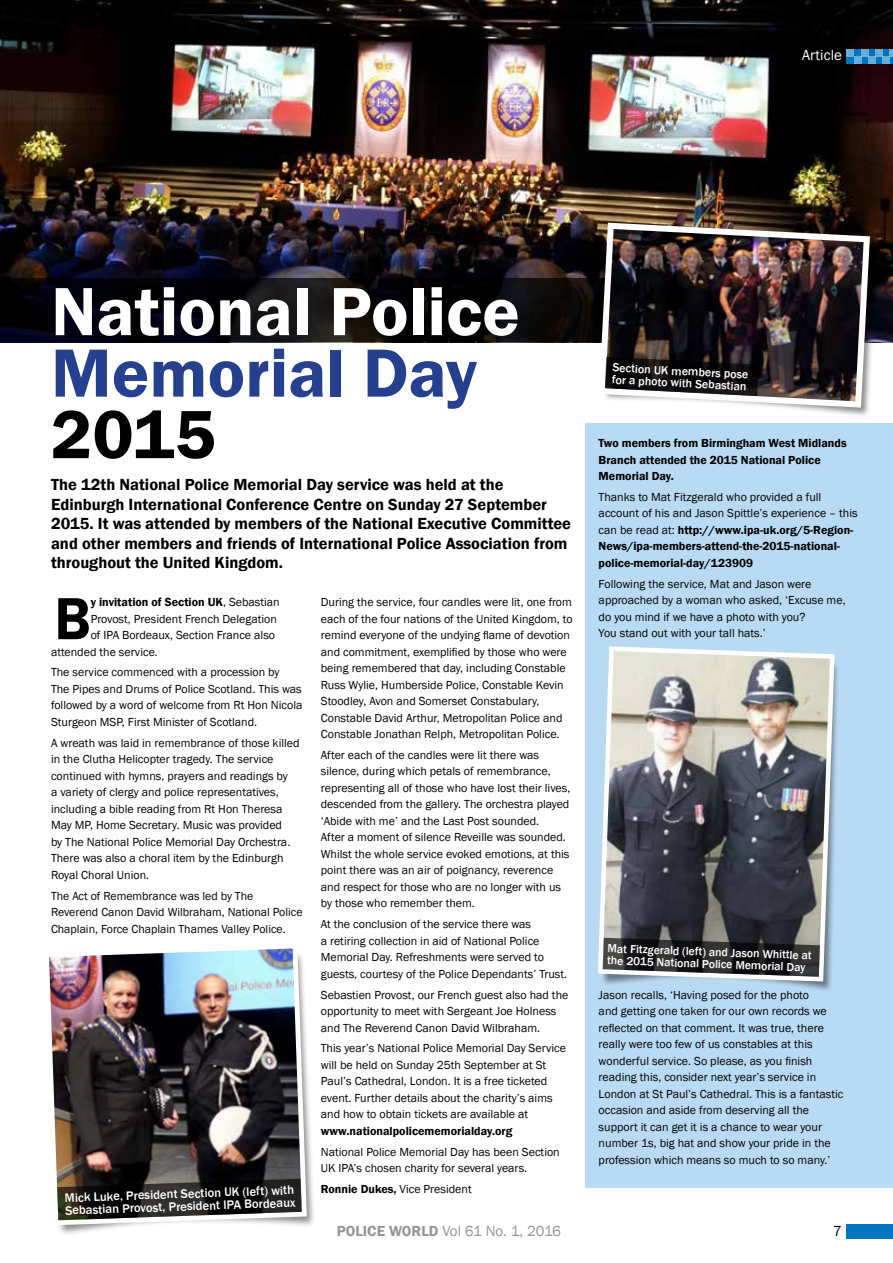
<style>
.page{position:relative;width:893px;height:1263px;background:#fff}
.page>*{position:absolute;margin:0;border:0;box-sizing:border-box;transform-origin:0 0}
.t1{font:600 70.5px "Franklin Gothic";color:#fff}
.t2{font:600 70.5px "Franklin Gothic";color:#25408f}
.t3{font:600 70.5px "Franklin Gothic";color:#000}
.t4{font:600 61.5px "Franklin Gothic";color:#000;scale:.9 1}
.t5{font:600 16.5px/19.5px "Franklin Gothic";color:#000}
.t6{font:15px "Franklin Gothic";letter-spacing:-.035em;color:#939598}
.t7{font:15px "Franklin Gothic";color:#fff}
.t8{font:15px "Franklin Gothic";color:#000}
.t9{font:500 12.6px/12.6px "Franklin Gothic";color:#fff}
.t10{font:12px/16.5px "Franklin Gothic";color:#000}
.t11{font:600 12px/16.5px "Franklin Gothic";color:#000}
.t12{font:500 12px/12px "Franklin Gothic";color:#fff}
.s1{font-weight:400}
.s2{font-weight:600}
</style>
<div class="page">
<div style="left:585px;top:423px;width:308px;height:764px;background:#b9daf3"></div>
<img style="left:0;top:0;width:893px;height:342px">
<svg style="left:0;top:278px;width:596px;height:64px;background:#08070b"></svg>
<div style="left:46px;top:951px;width:270px;height:286px;background:#000;opacity:.45"></div>
<img style="left:46px;top:948px;width:263px;height:280px">
<svg style="left:57px;top:1179px;width:245px;height:41px;background:#32312d"></svg>
<div style="left:600px;top:651px;width:240px;height:342px;background:#000;opacity:.45"></div>
<div style="left:603px;top:226px;width:275px;height:192px;background:#000;opacity:.45"></div>
<img style="left:596px;top:219px;width:277px;height:192px">
<svg style="left:605px;top:357px;width:154px;height:39px;background:#262325"></svg>
<img style="left:598px;top:646px;width:239px;height:338px">
<svg style="left:603px;top:938px;width:217px;height:39px;background:#393a3b"></svg>
<svg style="left:847px;top:49px;width:46px;height:15px"></svg>
<div style="left:847px;top:49px;width:7px;height:7px;background:#68acd8"></div>
<div style="left:861px;top:49px;width:7px;height:7px;background:#68acd8"></div>
<div style="left:875px;top:49px;width:7px;height:7px;background:#68acd8"></div>
<svg style="left:889px;top:49px;width:4px;height:7px"></svg>
<div style="left:854px;top:56px;width:7px;height:8px;background:#68acd8"></div>
<div style="left:868px;top:56px;width:7px;height:8px;background:#68acd8"></div>
<div style="left:882px;top:56px;width:7px;height:8px;background:#68acd8"></div>
<div style="left:847px;top:1224px;width:46px;height:14px;background:#0074be"></div>
<p class="t7" style="left:802px;top:45px;width:41px">Article</p>
<h1 class="t1" style="left:51px;top:268px;width:470px">National Police</h1>
<h1 class="t2" style="left:51px;top:330px;width:428px">Memorial Day</h1>
<h1 class="t3" style="left:51px;top:391px;width:166px">2015</h1>
<p class="t5" style="left:51px;top:475px;width:522px">The 12th National Police Memorial Day service was held at the Edinburgh International Conference Centre on Sunday 27 September 2015. It was attended by members of the National Executive Committee and other members and friends of International Police Association from throughout the United Kingdom.</p>
<h2 class="t4" style="left:55px;top:581px;width:42px">B</h2>
<p class="t11" style="left:91px;top:594px;width:191px">y invitation of Section UK<span class="s1">, Sebastian</span></p>
<p class="t10" style="left:321px;top:594px;width:253px">During the service, four candles were lit, one from each of the four nations of the United Kingdom, to remind everyone of the undying flame of devotion and commitment, exemplified by those who were being remembered that day, including Constable Russ Wylie, Humberside Police, Constable Kevin Stoodley, Avon and Somerset Constabulary, Constable David Arthur, Metropolitan Police and Constable Jonathan Relph, Metropolitan Police.</p>
<p class="t10" style="left:321px;top:747px;width:251px">After each of the candles were lit there was silence, during which petals of remembrance, representing all of those who have lost their lives, descended from the gallery. The orchestra played ‘Abide with me’ and the Last Post sounded.<br>After a moment of silence Reveille was sounded.<br>Whilst the whole service evoked emotions, at this point there was an air of poignancy, reverence and respect for those who are no longer with us by those who remember them.</p>
<p class="t10" style="left:321px;top:916px;width:248px">At the conclusion of the service there was<br>a retiring collection in aid of National Police Memorial Day. Refreshments were served to guests, courtesy of the Police Dependants’ Trust.</p>
<p class="t10" style="left:321px;top:986px;width:249px">Sebastien Provost, our French guest also had the opportunity to meet with Sergeant Joe Holness and The Reverend Canon David Wilbraham.</p>
<p class="t10" style="left:321px;top:1040px;width:247px">This year’s National Police Memorial Day Service will be held on Sunday 25th September at St Paul’s Cathedral, London. It is a free ticketed event. Further details about the charity’s aims and how to obtain tickets are available at</p>
<p class="t11" style="left:321px;top:1123px;width:193px">www.nationalpolicememorialday.org</p>
<p class="t10" style="left:321px;top:1143px;width:240px">National Police Memorial Day has been Section<br>UK IPA’s chosen charity for several years.</p>
<p class="t10" style="left:321px;top:1181px;width:152px"><span class="s2">Ronnie Dukes,</span> Vice President</p>
<p class="t10" style="left:91px;top:611px;width:188px">Provost, President French Delegation</p>
<p class="t10" style="left:91px;top:627px;width:186px">of IPA Bordeaux, Section France also</p>
<p class="t10" style="left:51px;top:644px;width:108px">attended the service.</p>
<p class="t10" style="left:51px;top:664px;width:253px">The service commenced with a procession by<br>The Pipes and Drums of Police Scotland. This was followed by a word of welcome from Rt Hon Nicola Sturgeon MSP, First Minister of Scotland.</p>
<p class="t10" style="left:51px;top:735px;width:250px">A wreath was laid in remembrance of those killed in the Clutha Helicopter tragedy. The service continued with hymns, prayers and readings by<br>a variety of clergy and police representatives, including a bible reading from Rt Hon Theresa May MP, Home Secretary. Music was provided<br>by The National Police Memorial Day Orchestra.<br>There was also a choral item by the Edinburgh Royal Choral Union.</p>
<p class="t10" style="left:51px;top:887px;width:253px">The Act of Remembrance was led by The<br>Reverend Canon David Wilbraham, National Police<br>Chaplain, Force Chaplain Thames Valley Police.</p>
<p class="t9" style="left:65px;top:1192px;width:232px;rotate:-2deg">Mick Luke, President Section UK (left) with<br>Sebastian Provost, President IPA Bordeaux</p>
<p class="t6" style="left:337px;top:1221px;width:226px"><span class="s2">POLICE WORLD</span> Vol 61 No. 1, 2016</p>
<p class="t12" style="left:613px;top:362px;width:137px;rotate:3deg">Section UK members pose for a photo with Sebastian</p>
<p class="t11" style="left:599px;top:435px;width:249px">Two members from Birmingham West Midlands<br>Branch attended the 2015 National Police<br>Memorial Day.</p>
<p class="t11" style="left:599px;top:489px;width:261px"><span class="s1">Thanks to Mat Fitzgerald who provided a full account of his and Jason Spittle’s experience – this can be read at:</span> http://www.ipa-uk.org/5-Region-News/ipa-members-attend-the-2015-national&shy;police-memorial-day/123909</p>
<p class="t10" style="left:599px;top:575px;width:248px">Following the service, Mat and Jason were approached by a woman who asked, ‘Excuse me, do you mind if we have a photo with you?<br>You stand out with your tall hats.’</p>
<p class="t12" style="left:608px;top:942px;width:206px;rotate:2deg">Mat Fitzgerald (left) and Jason Whittle at the 2015 National Police Memorial Day</p>
<p class="t10" style="left:599px;top:986px;width:246px">Jason recalls, ‘Having posed for the photo<br>and getting one taken for our own records we reflected on that comment. It was true, there really were too few of us constables at this wonderful service. So please, as you finish reading this, consider next year’s service in London at St Paul’s Cathedral. This is a fantastic occasion and aside from deserving all the support it can get it is a chance to wear your number 1s, big hat and show your pride in the profession which means so much to so many.’</p>
<p class="t8" style="left:833px;top:1221px;width:10px">7</p>
</div>
